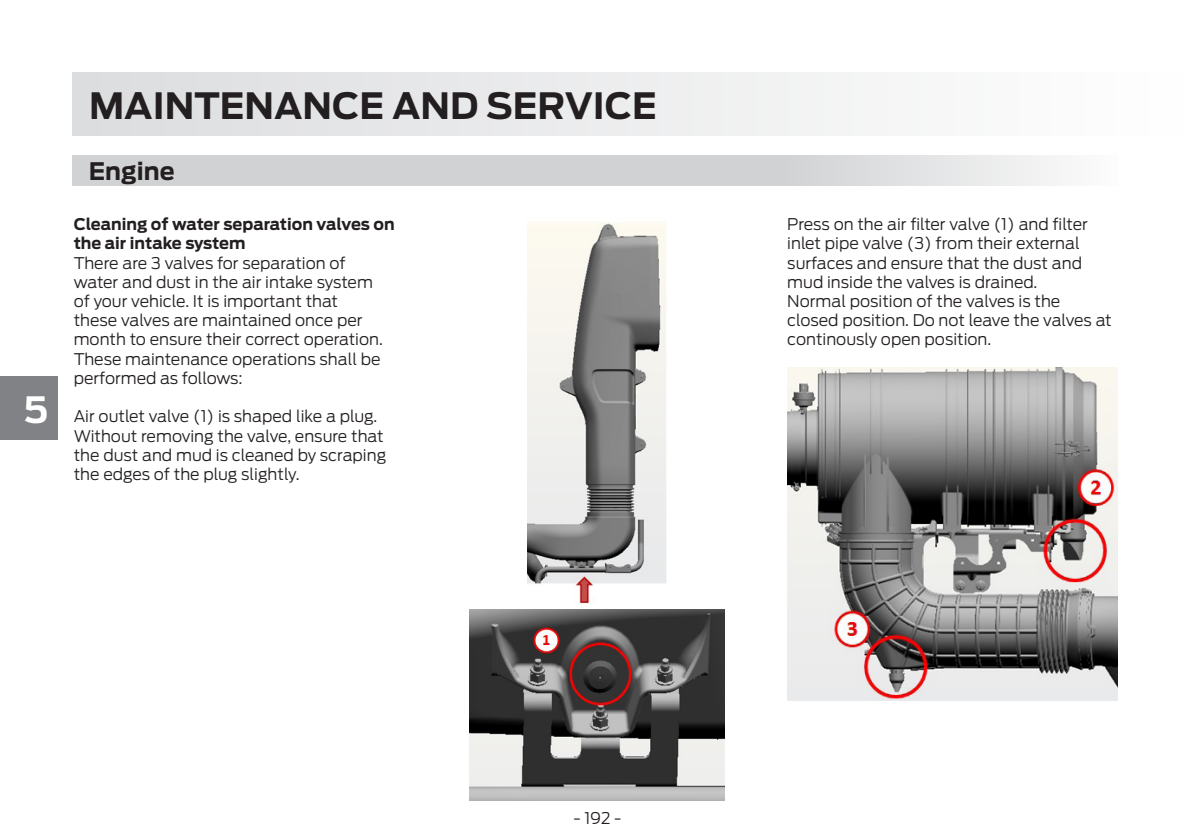
<style>
.page{position:relative;width:1191px;height:840px;background:#fff}
.page>*{position:absolute;margin:0;border:0;box-sizing:border-box;transform-origin:0 0}
.t1{font:700 36px "Ford Antenna";color:#231f20}
.t2{font:700 36px "Ford Antenna";color:#fff}
.heading_bold{font:700 24px "Ford Antenna";color:#231f20}
.body_text{font:300 16px/19.2px "Ford Antenna";color:#231f20}
.body_text-2{font:700 16px/19.2px "Ford Antenna";color:#231f20}
</style>
<div class="page">
<div style="left:72px;top:72px;width:1111px;height:63px;background:linear-gradient(to right,#dcdddf,#fefefe)"></div>
<svg style="left:72px;top:155px;width:985px;height:30px;background:#d5d6d8"></svg>
<div style="left:0;top:376px;width:58px;height:63px;background:#808285"></div>
<img style="left:527px;top:222px;width:139px;height:382px">
<img style="left:469px;top:609px;width:255px;height:190px">
<img style="left:787px;top:367px;width:330px;height:333px">
<h1 class="t2" style="left:24px;top:377px;width:26px">5</h1>
<h1 class="t1" style="left:89px;top:73px;width:569px">MAINTENANCE AND SERVICE</h1>
<p class="heading_bold" style="left:89px;top:149px;width:87px">Engine</p>
<p class="body_text-2" style="left:74px;top:213px;width:322px">Cleaning of water separation valves on the air intake system</p>
<p class="body_text" style="left:74px;top:251px;width:311px">There are 3 valves for separation of water and dust in the air intake system of your vehicle. It is important that these valves are maintained once per month to ensure their correct operation.<br>These maintenance operations shall be performed as follows:</p>
<p class="body_text" style="left:74px;top:405px;width:305px">Air outlet valve (1) is shaped like a plug.</p>
<p class="body_text" style="left:74px;top:424px;width:314px">Without removing the valve, ensure that the dust and mud is cleaned by scraping the edges of the plug slightly.</p>
<p class="body_text" style="left:573px;top:806px;width:50px">- 192 -</p>
<p class="body_text" style="left:787px;top:213px;width:302px">Press on the air filter valve (1) and filter inlet pipe valve (3) from their external surfaces and ensure that the dust and mud inside the valves is drained.</p>
<p class="body_text" style="left:787px;top:289px;width:326px">Normal position of the valves is the closed position. Do not leave the valves at continously open position.</p>
</div>
